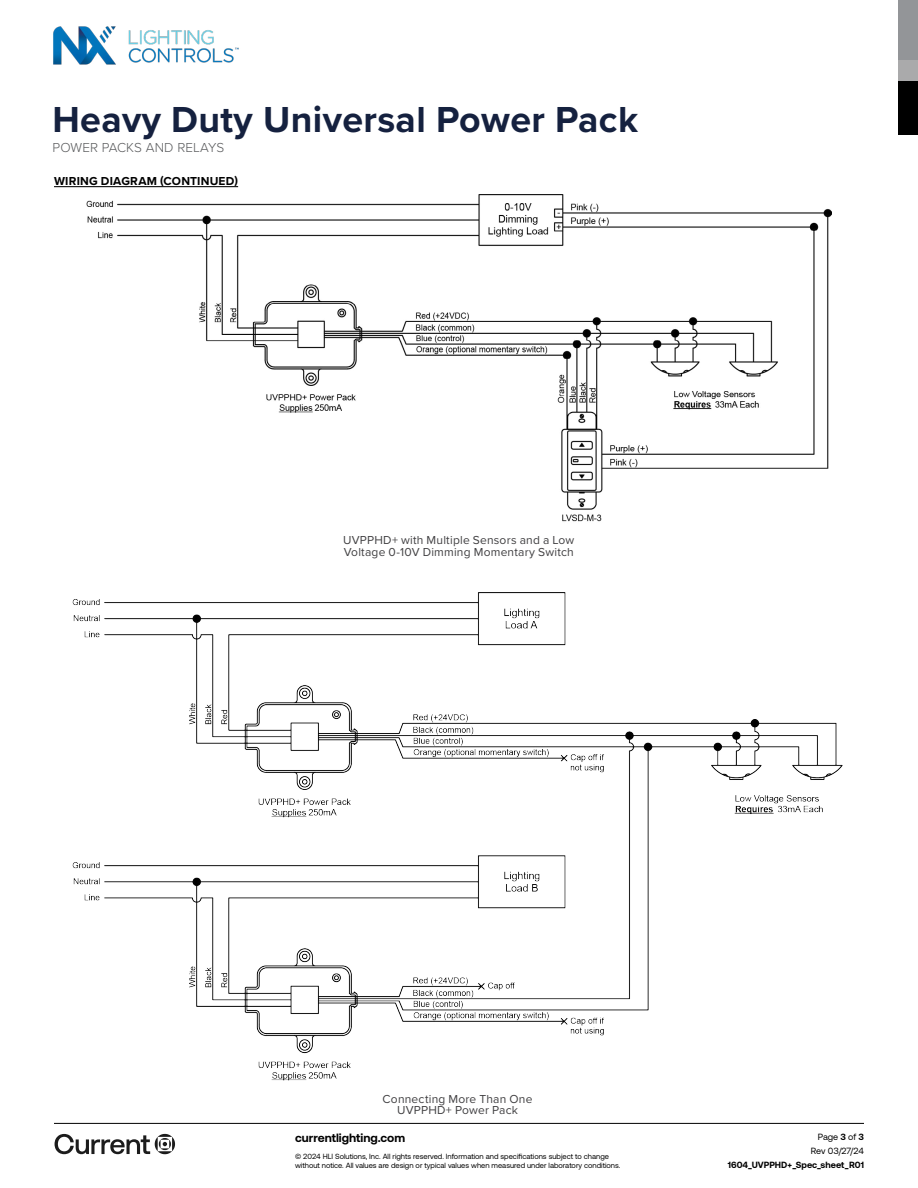
<style>
.page{position:relative;width:918px;height:1188px;background:#fff}
.page>*{position:absolute;margin:0;border:0;box-sizing:border-box;transform-origin:0 0}
.t1{font:700 37.5px "Proxima Nova";letter-spacing:.01em;color:#15213f}
.t2{font:300 13.5px "Proxima Nova";letter-spacing:.01em;color:#58595b}
.t3{font:12px/11.4px "Proxima Nova";letter-spacing:.015em;color:#414042}
.t4{font:700 12px "Proxima Nova";letter-spacing:.02em;color:#000}
.t5{font:700 12px "Aeonik";color:#000}
.t6{font:700 9px "Aeonik";color:#000}
.t7{font:9px/14.1px "Aeonik";letter-spacing:-.01em;color:#000;text-align:right}
.t8{font:7.5px/9.8px "Aeonik";color:#000}
.s1{font-weight:700}
</style>
<div class="page">
<hr style="left:54px;top:1123px;width:810px;height:1px;background:#000">
<svg style="left:55px;top:1134px;width:120px;height:20px"></svg>
<div style="left:898px;top:81px;width:20px;height:54px;background:#000"></div>
<div style="left:898px;top:0;width:20px;height:61px;background:#939598"></div>
<div style="left:898px;top:61px;width:20px;height:20px;background:#aaaaab"></div>
<img style="left:53px;top:26px;width:186px;height:39px">
<hr style="left:54px;top:186px;width:184px;height:1px;background:#000">
<img style="left:86px;top:194px;width:745px;height:328px">
<img style="left:73px;top:593px;width:770px;height:488px">
<h1 class="t1" style="left:52px;top:92px;width:587px">Heavy Duty Universal Power Pack</h1>
<h2 class="t2" style="left:52px;top:137px;width:173px">POWER PACKS AND RELAYS</h2>
<h3 class="t4" style="left:54px;top:172px;width:186px">WIRING DIAGRAM (CONTINUED)</h3>
<h3 class="t3" style="left:343px;top:534px;width:233px">UVPPHD+ with Multiple Sensors and a Low<br>Voltage 0-10V Dimming Momentary Switch</h3>
<h3 class="t3" style="left:383px;top:1093px;width:151px;text-align:center">Connecting More Than One<br>UVPPHD+ Power Pack</h3>
<h3 class="t5" style="left:295px;top:1131px;width:112px">currentlighting.com</h3>
<p class="t8" style="left:295px;top:1151px;width:327px">© 2024 HLI Solutions, Inc. All rights reserved. Information and specifications subject to change without notice. All values are design or typical values when measured under laboratory conditions.</p>
<p class="t7" style="left:811px;top:1130px;width:55px">Page <span class="s1">3</span> of <span class="s1">3<br></span>Rev 03/27/24</p>
<p class="t6" style="left:728px;top:1160px;width:138px">1604_UVPPHD+_Spec_sheet_R01</p>
</div>
